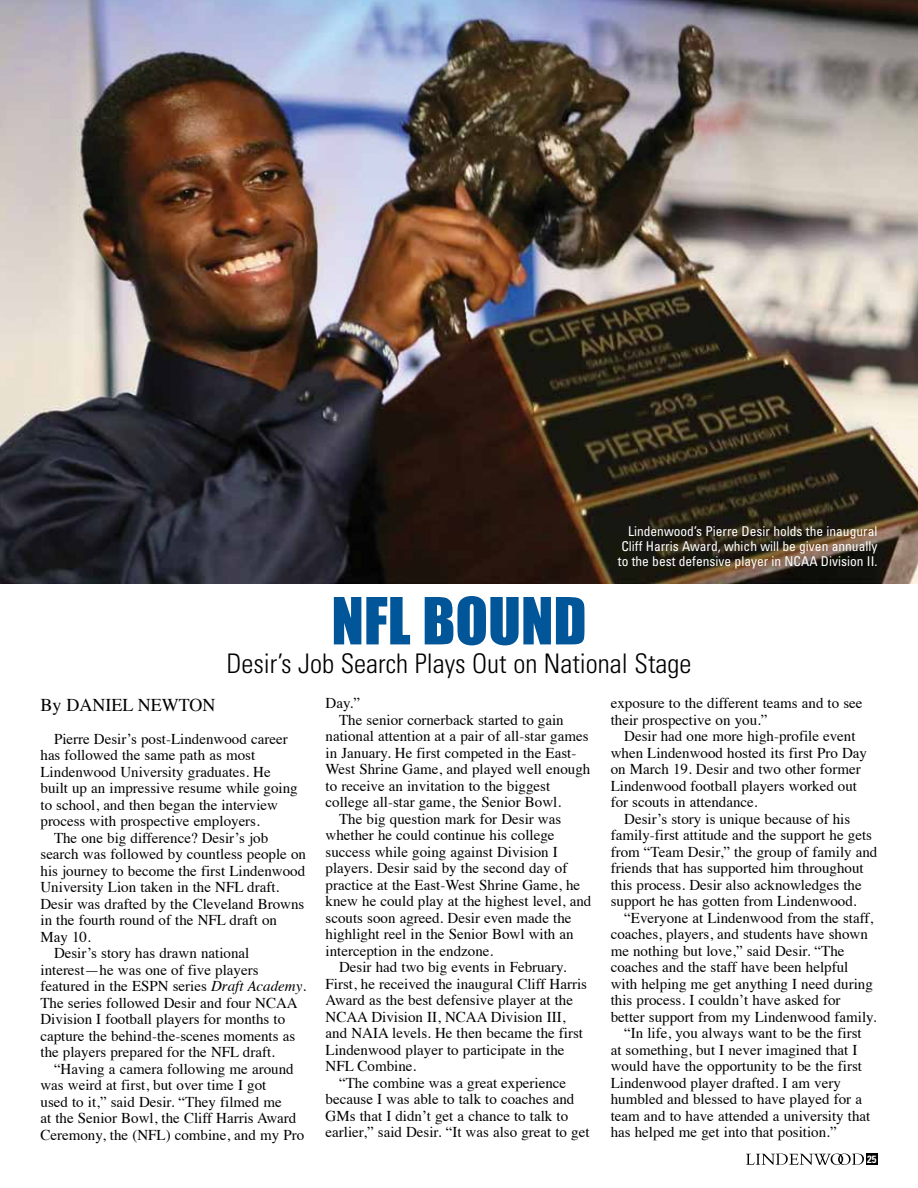
<style>
.page{position:relative;width:918px;height:1188px;background:#fff}
.page>*{position:absolute;margin:0;border:0;box-sizing:border-box;transform-origin:0 0}
.t1{font:60px "Impact";color:#01569a}
.t2{font:300 condensed 27px "Univers LT Std";color:#000}
.t3{font:18px "Times";color:#000}
.t4{font:15px/16.5px "Times";color:#000}
.t5{font:condensed 13.5px/15px "Univers LT Std";color:#fff;text-align:justify}
.t6{font:700 condensed 10.5px "Univers LT Std";color:#fff}
.s1{font-style:italic}
</style>
<div class="page">
<svg style="left:746px;top:1154px;width:118px;height:11px"></svg>
<div style="left:866px;top:1154px;width:11px;height:11px;background:#000"></div>
<img style="left:0;top:0;width:918px;height:583px">
<p class="t5" style="left:618px;top:524px;width:261px;text-indent:10px">Lindenwood’s Pierre Desir holds the inaugural Cliff Harris Award, which will be given annually to the best defensive player in NCAA Division II.</p>
<h1 class="t1" style="left:331px;top:574px;width:257px">NFL BOUND</h1>
<h2 class="t2" style="left:226px;top:647px;width:466px">Desir’s Job Search Plays Out on National Stage</h2>
<p class="t3" style="left:40px;top:688px;width:176px">By DANIEL NEWTON</p>
<p class="t4" style="left:54px;top:729px;width:235px">Pierre Desir’s post-Lindenwood career</p>
<p class="t4" style="left:40px;top:745px;width:216px">has followed the same path as most</p>
<p class="t4" style="left:40px;top:762px;width:232px">Lindenwood University graduates. He</p>
<p class="t4" style="left:40px;top:778px;width:259px">built up an impressive resume while going</p>
<p class="t4" style="left:40px;top:795px;width:239px">to school, and then began the interview</p>
<p class="t4" style="left:40px;top:811px;width:221px">process with prospective employers.</p>
<p class="t4" style="left:54px;top:828px;width:216px">The one big difference? Desir’s job</p>
<p class="t4" style="left:40px;top:844px;width:267px">search was followed by countless people on</p>
<p class="t4" style="left:40px;top:861px;width:266px">his journey to become the first Lindenwood</p>
<p class="t4" style="left:40px;top:877px;width:240px">University Lion taken in the NFL draft.</p>
<p class="t4" style="left:40px;top:894px;width:265px">Desir was drafted by the Cleveland Browns</p>
<p class="t4" style="left:40px;top:910px;width:238px">in the fourth round of the NFL draft on</p>
<p class="t4" style="left:40px;top:927px;width:52px">May 10.</p>
<p class="t4" style="left:54px;top:943px;width:197px">Desir’s story has drawn national</p>
<p class="t4" style="left:40px;top:960px;width:220px">interest—he was one of five players</p>
<p class="t4" style="left:40px;top:976px;width:267px">featured in the ESPN series <span class="s1">Draft Academy</span>.</p>
<p class="t4" style="left:40px;top:993px;width:259px">The series followed Desir and four NCAA</p>
<p class="t4" style="left:40px;top:1009px;width:246px">Division I football players for months to</p>
<p class="t4" style="left:40px;top:1026px;width:256px">capture the behind-the-scenes moments as</p>
<p class="t4" style="left:40px;top:1042px;width:236px">the players prepared for the NFL draft.</p>
<p class="t4" style="left:54px;top:1059px;width:241px">“Having a camera following me around</p>
<p class="t4" style="left:40px;top:1075px;width:227px">was weird at first, but over time I got</p>
<p class="t4" style="left:40px;top:1092px;width:243px">used to it,” said Desir. “They filmed me</p>
<p class="t4" style="left:40px;top:1108px;width:257px">at the Senior Bowl, the Cliff Harris Award</p>
<p class="t4" style="left:40px;top:1125px;width:265px">Ceremony, the (NFL) combine, and my Pro</p>
<p class="t4" style="left:326px;top:694px;width:36px">Day.”</p>
<p class="t4" style="left:339px;top:710px;width:226px">The senior cornerback started to gain</p>
<p class="t4" style="left:326px;top:727px;width:264px">national attention at a pair of all-star games</p>
<p class="t4" style="left:326px;top:743px;width:252px">in January. He first competed in the East-</p>
<p class="t4" style="left:326px;top:760px;width:266px">West Shrine Game, and played well enough</p>
<p class="t4" style="left:326px;top:776px;width:226px">to receive an invitation to the biggest</p>
<p class="t4" style="left:326px;top:793px;width:237px">college all-star game, the Senior Bowl.</p>
<p class="t4" style="left:339px;top:809px;width:224px">The big question mark for Desir was</p>
<p class="t4" style="left:326px;top:826px;width:230px">whether he could continue his college</p>
<p class="t4" style="left:326px;top:842px;width:234px">success while going against Division I</p>
<p class="t4" style="left:326px;top:859px;width:243px">players. Desir said by the second day of</p>
<p class="t4" style="left:326px;top:875px;width:256px">practice at the East-West Shrine Game, he</p>
<p class="t4" style="left:326px;top:892px;width:267px">knew he could play at the highest level, and</p>
<p class="t4" style="left:326px;top:908px;width:247px">scouts soon agreed. Desir even made the</p>
<p class="t4" style="left:326px;top:925px;width:250px">highlight reel in the Senior Bowl with an</p>
<p class="t4" style="left:326px;top:941px;width:169px">interception in the endzone.</p>
<p class="t4" style="left:339px;top:958px;width:229px">Desir had two big events in February.</p>
<p class="t4" style="left:326px;top:974px;width:263px">First, he received the inaugural Cliff Harris</p>
<p class="t4" style="left:326px;top:991px;width:249px">Award as the best defensive player at the</p>
<p class="t4" style="left:326px;top:1007px;width:241px">NCAA Division II, NCAA Division III,</p>
<p class="t4" style="left:326px;top:1024px;width:259px">and NAIA levels. He then became the first</p>
<p class="t4" style="left:326px;top:1040px;width:240px">Lindenwood player to participate in the</p>
<p class="t4" style="left:326px;top:1057px;width:92px">NFL Combine.</p>
<p class="t4" style="left:339px;top:1073px;width:229px">“The combine was a great experience</p>
<p class="t4" style="left:326px;top:1090px;width:250px">because I was able to talk to coaches and</p>
<p class="t4" style="left:326px;top:1106px;width:244px">GMs that I didn’t get a chance to talk to</p>
<p class="t4" style="left:326px;top:1123px;width:266px">earlier,” said Desir. “It was also great to get</p>
<p class="t4" style="left:611px;top:694px;width:253px">exposure to the different teams and to see their prospective on you.”</p>
<p class="t4" style="left:611px;top:727px;width:258px;text-indent:14px">Desir had one more high-profile event when Lindenwood hosted its first Pro Day on March 19. Desir and two other former Lindenwood football players worked out for scouts in attendance.</p>
<p class="t4" style="left:611px;top:809px;width:268px;text-indent:14px">Desir’s story is unique because of his family-first attitude and the support he gets from “Team Desir,” the group of family and friends that has supported him throughout this process. Desir also acknowledges the support he has gotten from Lindenwood.</p>
<p class="t4" style="left:624px;top:908px;width:251px">“Everyone at Lindenwood from the staff,</p>
<p class="t4" style="left:611px;top:925px;width:259px">coaches, players, and students have shown</p>
<p class="t4" style="left:611px;top:941px;width:235px">me nothing but love,” said Desir. “The</p>
<p class="t4" style="left:611px;top:958px;width:239px">coaches and the staff have been helpful</p>
<p class="t4" style="left:611px;top:974px;width:264px">with helping me get anything I need during</p>
<p class="t4" style="left:611px;top:991px;width:231px">this process. I couldn’t have asked for</p>
<p class="t4" style="left:611px;top:1007px;width:267px">better support from my Lindenwood family.</p>
<p class="t4" style="left:624px;top:1024px;width:239px">“In life, you always want to be the first</p>
<p class="t4" style="left:611px;top:1040px;width:248px">at something, but I never imagined that I</p>
<p class="t4" style="left:611px;top:1057px;width:253px">would have the opportunity to be the first</p>
<p class="t4" style="left:611px;top:1073px;width:232px">Lindenwood player drafted. I am very</p>
<p class="t4" style="left:611px;top:1090px;width:253px">humbled and blessed to have played for a</p>
<p class="t4" style="left:611px;top:1106px;width:261px">team and to have attended a university that</p>
<p class="t4" style="left:611px;top:1123px;width:227px">has helped me get into that position.”</p>
<p class="t6" style="left:867px;top:1153px;width:11px">25</p>
</div>
